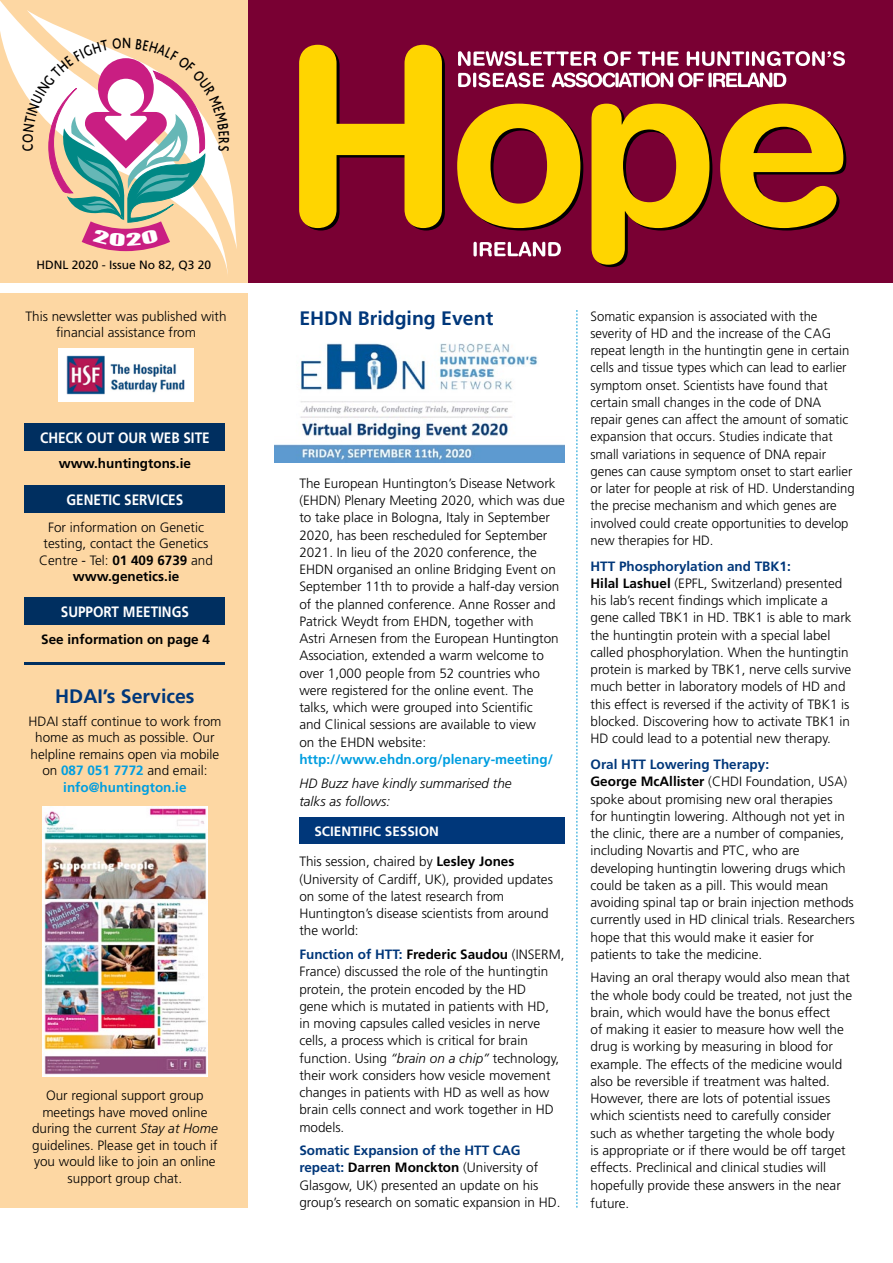
<style>
.page{position:relative;width:893px;height:1263px;background:#fff}
.page>*{position:absolute;margin:0;border:0;box-sizing:border-box;transform-origin:0 0}
.t1{font:700 19.5px "Frutiger";color:#00377a}
.t2{font:700 15px "Frutiger";color:#fff;scale:.9 1}
.t3{font:300 13.5px/17.2px "Frutiger";color:#000}
.t4{font:italic 300 13.5px/18px "Frutiger";color:#000}
.t5{font:700 13.5px "Frutiger";color:#000}
.t6{font:700 13.5px "Frutiger";color:#009ee0}
.t7{font:700 13.5px "Frutiger";color:#fff}
.t8{font:12px "Frutiger";color:#000}
.s1{font-weight:700}
.s2{font-weight:700;color:#009ee0}
.s3{font-style:italic}
.s4{font-weight:700;color:#00377a}
</style>
<div class="page">
<div style="left:299px;top:817px;width:266px;height:27px;background:#00377a"></div>
<div style="left:0;top:293px;width:248px;height:914px;background:#fdd7a3"></div>
<div style="left:0;top:0;width:893px;height:286px;background:#790033"></div>
<div style="left:0;top:0;width:248px;height:286px;background:#fdd7a3"></div>
<svg style="left:229px;top:177px;width:8px;height:72px"></svg>
<svg style="left:0;top:1px;width:228px;height:273px"></svg>
<svg style="left:458px;top:51px;width:138px;height:15px"></svg>
<svg style="left:604px;top:51px;width:27px;height:15px"></svg>
<svg style="left:638px;top:51px;width:41px;height:15px"></svg>
<svg style="left:687px;top:51px;width:57px;height:15px"></svg>
<hr style="left:746px;top:51px;width:3px;height:15px;background:#fff;border-radius:2px">
<svg style="left:752px;top:51px;width:93px;height:15px"></svg>
<svg style="left:458px;top:73px;width:13px;height:14px"></svg>
<hr style="left:473px;top:73px;width:3px;height:14px;background:#fff;border-radius:2px">
<svg style="left:479px;top:73px;width:65px;height:14px"></svg>
<svg style="left:552px;top:73px;width:152px;height:14px"></svg>
<svg style="left:708px;top:73px;width:4px;height:14px"></svg>
<svg style="left:713px;top:73px;width:73px;height:14px"></svg>
<svg style="left:473px;top:242px;width:4px;height:14px"></svg>
<svg style="left:480px;top:242px;width:81px;height:14px"></svg>
<svg style="left:299px;top:45px;width:146px;height:185px"></svg>
<svg style="left:457px;top:104px;width:126px;height:126px"></svg>
<svg style="left:591px;top:104px;width:121px;height:163px"></svg>
<svg style="left:720px;top:104px;width:126px;height:126px"></svg>
<svg style="left:577px;top:310px;width:1px;height:898px"></svg>
<hr style="left:0;top:284px;width:893px;height:4px;background:#fff">
<div style="left:24px;top:423px;width:201px;height:28px;background:#002f60"></div>
<div style="left:24px;top:485px;width:201px;height:28px;background:#002f60"></div>
<div style="left:24px;top:597px;width:201px;height:28px;background:#002f60"></div>
<hr style="left:24px;top:662px;width:201px;height:3px;background:#002f60">
<div style="left:58px;top:348px;width:135px;height:53px;background:#fff"></div>
<img style="left:66px;top:355px;width:119px;height:40px">
<img style="left:275px;top:343px;width:290px;height:119px">
<img style="left:42px;top:806px;width:165px;height:270px">
<svg style="left:22px;top:38px;width:207px;height:213px"></svg>
<p class="t8" style="left:36px;top:258px;width:176px">HDNL 2020 - Issue No 82, Q3 20</p>
<p class="t3" style="left:26px;top:308px;width:203px;line-height:16.5px;text-align:center">This newsletter was published with financial assistance from</p>
<p class="t2" style="left:40px;top:429px;width:190px">CHECK OUT OUR WEB SITE</p>
<p class="t5" style="left:59px;top:456px;width:134px">www.huntingtons.ie</p>
<p class="t2" style="left:66px;top:491px;width:131px">GENETIC SERVICES</p>
<p class="t3" style="left:39px;top:519px;width:175px;line-height:16.5px;text-align:center">For information on Genetic testing, contact the Genetics<br>Centre - Tel: <span class="s1">01 409 6739</span> and <span class="s1">www.genetics.ie</span></p>
<p class="t2" style="left:61px;top:603px;width:144px">SUPPORT MEETINGS</p>
<p class="t5" style="left:41px;top:631px;width:170px">See information on page 4</p>
<h1 class="t1" style="left:55px;top:684px;width:141px">HDAI’s Services</h1>
<p class="t3" style="left:28px;top:713px;width:195px;line-height:16.5px;text-align:center">HDAI staff continue to work from home as much as possible. Our helpline remains open via mobile on <span class="s2">087 051 7772</span> and email: <span class="s2">info@huntington.ie</span></p>
<p class="t3" style="left:32px;top:1087px;width:187px;line-height:16.5px;text-align:center">Our regional support group meetings have moved online during the current <span class="s3">Stay at Home </span>guidelines. Please get in touch if you would like to join an online support group chat.</p>
<h1 class="t1" style="left:299px;top:307px;width:195px">EHDN Bridging Event</h1>
<p class="t3" style="left:299px;top:474px;width:267px">The European Huntington’s Disease Network (EHDN) Plenary Meeting 2020, which was due to take place in Bologna, Italy in September 2020, has been rescheduled for September 2021. In lieu of the 2020 conference, the EHDN organised an online Bridging Event on September 11th to provide a half-day version of the planned conference. Anne Rosser and Patrick Weydt from EHDN, together with<br>Astri Arnesen from the European Huntington Association, extended a warm welcome to over 1,000 people from 52 countries who were registered for the online event. The talks, which were grouped into Scientific<br>and Clinical sessions are available to view<br>on the EHDN website:</p>
<p class="t6" style="left:299px;top:751px;width:255px">http://www.ehdn.org/plenary-meeting/</p>
<p class="t4" style="left:299px;top:774px;width:214px">HD Buzz have kindly summarised the talks as follows:</p>
<p class="t7" style="left:314px;top:824px;width:126px">SCIENTIFIC SESSION</p>
<p class="t3" style="left:299px;top:853px;width:255px">This session, chaired by <span class="s1">Lesley Jones </span>(University of Cardiff, UK), provided updates on some of the latest research from Huntington’s disease scientists from around the world:</p>
<p class="t3" style="left:299px;top:946px;width:267px"><span class="s4">Function of HTT:</span> <span class="s1">Frederic Saudou</span> (INSERM, France) discussed the role of the huntingtin protein, the protein encoded by the HD<br>gene which is mutated in patients with HD,<br>in moving capsules called vesicles in nerve cells, a process which is critical for brain function. Using <span class="s3">“brain on a chip”</span> technology, their work considers how vesicle movement changes in patients with HD as well as how brain cells connect and work together in HD models.</p>
<p class="t3" style="left:299px;top:1142px;width:263px"><span class="s4">Somatic Expansion of the HTT CAG repeat:</span> <span class="s1">Darren Monckton</span> (University of Glasgow, UK) presented an update on his group’s research on somatic expansion in HD.</p>
<p class="t3" style="left:590px;top:307px;width:266px">Somatic expansion is associated with the severity of HD and the increase of the CAG repeat length in the huntingtin gene in certain cells and tissue types which can lead to earlier symptom onset. Scientists have found that certain small changes in the code of DNA repair genes can affect the amount of somatic expansion that occurs. Studies indicate that small variations in sequence of DNA repair genes can cause symptom onset to start earlier or later for people at risk of HD. Understanding the precise mechanism and which genes are involved could create opportunities to develop new therapies for HD.</p>
<p class="t3" style="left:590px;top:557px;width:263px"><span class="s4">HTT Phosphorylation and TBK1:<br></span><span class="s1">Hilal Lashuel</span> (EPFL, Switzerland) presented his lab’s recent findings which implicate a gene called TBK1 in HD. TBK1 is able to mark the huntingtin protein with a special label called phosphorylation. When the huntingtin protein is marked by TBK1, nerve cells survive much better in laboratory models of HD and this effect is reversed if the activity of TBK1 is blocked. Discovering how to activate TBK1 in HD could lead to a potential new therapy.</p>
<p class="t3" style="left:590px;top:756px;width:266px"><span class="s4">Oral HTT Lowering Therapy:<br></span><span class="s1">George McAllister</span> (CHDI Foundation, USA) spoke about promising new oral therapies<br>for huntingtin lowering. Although not yet in the clinic, there are a number of companies, including Novartis and PTC, who are developing huntingtin lowering drugs which could be taken as a pill. This would mean avoiding spinal tap or brain injection methods currently used in HD clinical trials. Researchers hope that this would make it easier for patients to take the medicine.</p>
<p class="t3" style="left:590px;top:969px;width:263px">Having an oral therapy would also mean that the whole body could be treated, not just the brain, which would have the bonus effect<br>of making it easier to measure how well the drug is working by measuring in blood for example. The effects of the medicine would also be reversible if treatment was halted.<br>However, there are lots of potential issues which scientists need to carefully consider such as whether targeting the whole body<br>is appropriate or if there would be off target effects. Preclinical and clinical studies will hopefully provide these answers in the near future.</p>
</div>
